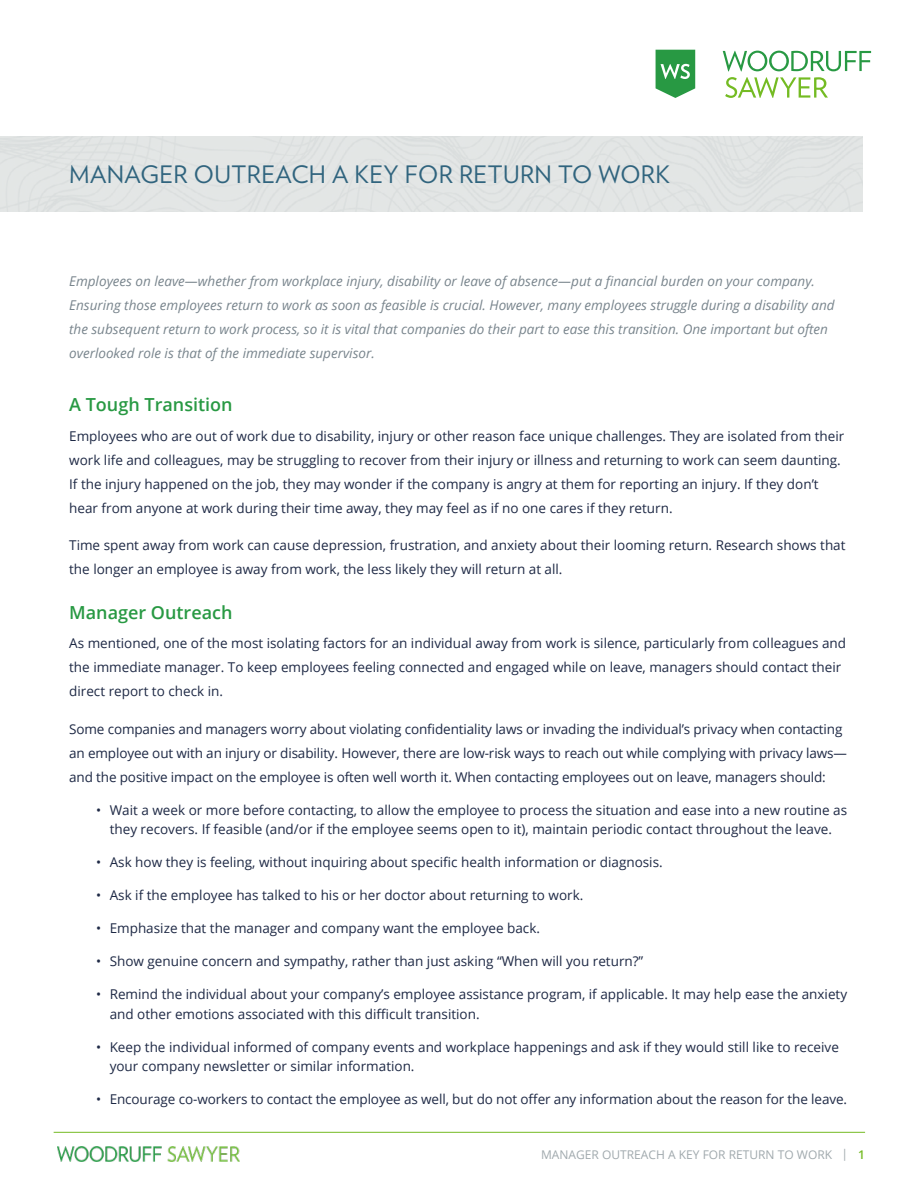
<style>
.page{position:relative;width:918px;height:1188px;background:#fff}
.page>*{position:absolute;margin:0;border:0;box-sizing:border-box;transform-origin:0 0}
.t1{font:24px "Verlag";letter-spacing:.015em;color:#30647e}
.t2{font:600 18px "Open Sans";color:#289943}
.t3{font:13.5px/24px "Open Sans";color:#1e2945}
.t4{font:italic 13.5px/24px "Open Sans";color:#79858d}
.t5{font:12px "Open Sans";color:#a0a9ad}
.s1{font-weight:600;color:#74bb23}
</style>
<div class="page">
<svg style="left:656px;top:50px;width:39px;height:48px;background:#51ac67"></svg>
<svg style="left:723px;top:51px;width:148px;height:20px"></svg>
<svg style="left:725px;top:77px;width:103px;height:21px"></svg>
<img style="left:57px;top:1147px;width:182px;height:14px">
<hr style="left:54px;top:1132px;width:811px;height:1px;background:#74bb23">
<h1 class="t1" style="left:69px;top:156px;width:602px">MANAGER OUTREACH A KEY FOR RETURN TO WORK</h1>
<p class="t4" style="left:69px;top:269px;width:767px">Employees on leave—whether from workplace injury, disability or leave of absence—put a financial burden on your company.<br>Ensuring those employees return to work as soon as feasible is crucial. However, many employees struggle during a disability and the subsequent return to work process, so it is vital that companies do their part to ease this transition. One important but often overlooked role is that of the immediate supervisor.</p>
<h2 class="t2" style="left:69px;top:392px;width:165px">A Tough Transition</h2>
<p class="t3" style="left:69px;top:423px;width:777px">Employees who are out of work due to disability, injury or other reason face unique challenges. They are isolated from their work life and colleagues, may be struggling to recover from their injury or illness and returning to work can seem daunting.<br>If the injury happened on the job, they may wonder if the company is angry at them for reporting an injury. If they don’t hear from anyone at work during their time away, they may feel as if no one cares if they return.</p>
<p class="t3" style="left:69px;top:533px;width:778px">Time spent away from work can cause depression, frustration, and anxiety about their looming return. Research shows that the longer an employee is away from work, the less likely they will return at all.</p>
<h2 class="t2" style="left:69px;top:600px;width:165px">Manager Outreach</h2>
<p class="t3" style="left:69px;top:631px;width:778px">As mentioned, one of the most isolating factors for an individual away from work is silence, particularly from colleagues and the immediate manager. To keep employees feeling connected and engaged while on leave, managers should contact their direct report to check in.</p>
<p class="t3" style="left:69px;top:716px;width:779px">Some companies and managers worry about violating confidentiality laws or invading the individual’s privacy when contacting an employee out with an injury or disability. However, there are low-risk ways to reach out while complying with privacy laws— and the positive impact on the employee is often well worth it. When contacting employees out on leave, managers should:</p>
<p class="t3" style="left:96px;top:800px;width:752px;line-height:19.5px;text-align:center">• Wait a week or more before contacting, to allow the employee to process the situation and ease into a new routine as they recovers. If feasible (and/or if the employee seems open to it), maintain periodic contact throughout the leave.</p>
<p class="t3" style="left:96px;top:850px;width:568px">• Ask how they is feeling, without inquiring about specific health information or diagnosis.</p>
<p class="t3" style="left:96px;top:883px;width:489px">• Ask if the employee has talked to his or her doctor about returning to work.</p>
<p class="t3" style="left:96px;top:916px;width:445px">• Emphasize that the manager and company want the employee back.</p>
<p class="t3" style="left:96px;top:949px;width:549px">• Show genuine concern and sympathy, rather than just asking “When will you return?”</p>
<p class="t3" style="left:110px;top:984px;width:739px;line-height:19.5px;text-indent:-14px">• Remind the individual about your company’s employee assistance program, if applicable. It may help ease the anxiety and other emotions associated with this difficult transition.</p>
<p class="t3" style="left:110px;top:1037px;width:731px;line-height:19.5px;text-indent:-14px">• Keep the individual informed of company events and workplace happenings and ask if they would still like to receive your company newsletter or similar information.</p>
<p class="t3" style="left:96px;top:1087px;width:752px">• Encourage co-workers to contact the employee as well, but do not offer any information about the reason for the leave.</p>
<p class="t5" style="left:541px;top:1147px;width:325px">MANAGER OUTREACH A KEY FOR RETURN TO WORK | <span class="s1">1</span></p>
</div>
